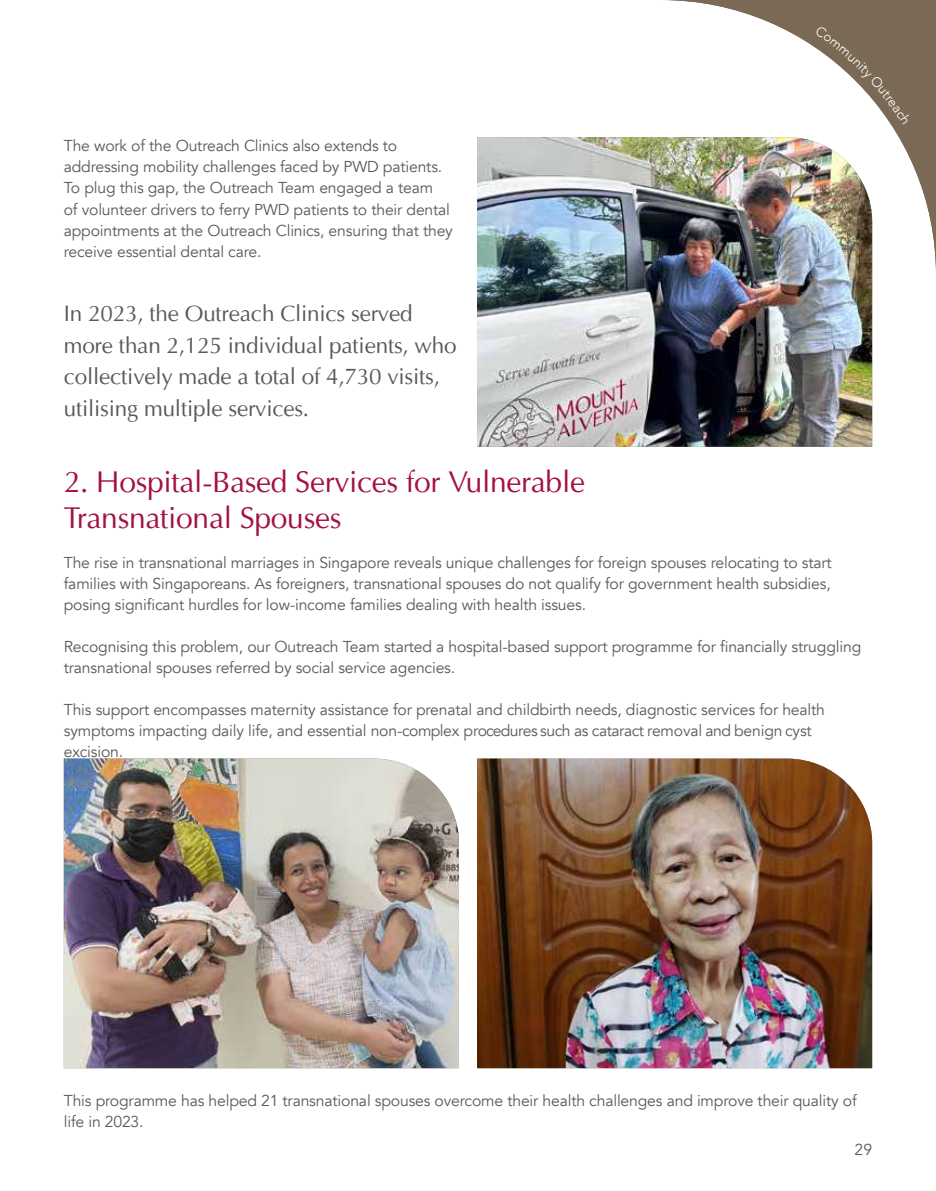
<style>
.page{position:relative;width:936px;height:1191px;background:#fff}
.page>*{position:absolute;margin:0;border:0;box-sizing:border-box;transform-origin:0 0}
.t1{font:30px/36px "Opus";letter-spacing:-.01em;color:#a31240}
.t2{font:22.5px/31.5px "Opus";letter-spacing:-.01em;color:#59595c}
.t3{font:15.75px/21px "Avenir";letter-spacing:-.01em;color:#59595c}
</style>
<div class="page">
<img style="left:64px;top:935px;width:395px;height:133px">
<img style="left:477px;top:935px;width:395px;height:133px">
<img style="left:63px;top:0;width:872px;height:935px">
<svg style="left:815px;top:25px;width:96px;height:99px"></svg>
<p class="t3" style="left:64px;top:136px;width:390px">The work of the Outreach Clinics also extends to addressing mobility challenges faced by PWD patients.<br>To plug this gap, the Outreach Team engaged a team<br>of volunteer drivers to ferry PWD patients to their dental appointments at the Outreach Clinics, ensuring that they receive essential dental care.</p>
<h2 class="t2" style="left:64px;top:298px;width:394px">In 2023, the Outreach Clinics served more than 2,125 individual patients, who collectively made a total of 4,730 visits, utilising multiple services.</h2>
<h1 class="t1" style="left:64px;top:464px;width:522px">2. Hospital-Based Services for Vulnerable<br>Transnational Spouses</h1>
<p class="t3" style="left:64px;top:552px;width:769px;text-align:justify">The rise in transnational marriages in Singapore reveals unique challenges for foreign spouses relocating to start families with Singaporeans. As foreigners, transnational spouses do not qualify for government health subsidies, posing significant hurdles for low-income families dealing with health issues.</p>
<p class="t3" style="left:64px;top:636px;width:799px">Recognising this problem, our Outreach Team started a hospital-based support programme for financially struggling transnational spouses referred by social service agencies.</p>
<p class="t3" style="left:64px;top:699px;width:762px">This support encompasses maternity assistance for prenatal and childbirth needs, diagnostic services for health symptoms impacting daily life, and essential non-complex procedures such as cataract removal and benign cyst excision.</p>
<p class="t3" style="left:64px;top:1090px;width:794px">This programme has helped 21 transnational spouses overcome their health challenges and improve their quality of life in 2023.</p>
<p class="t3" style="left:854px;top:1139px;width:19px">29</p>
</div>
